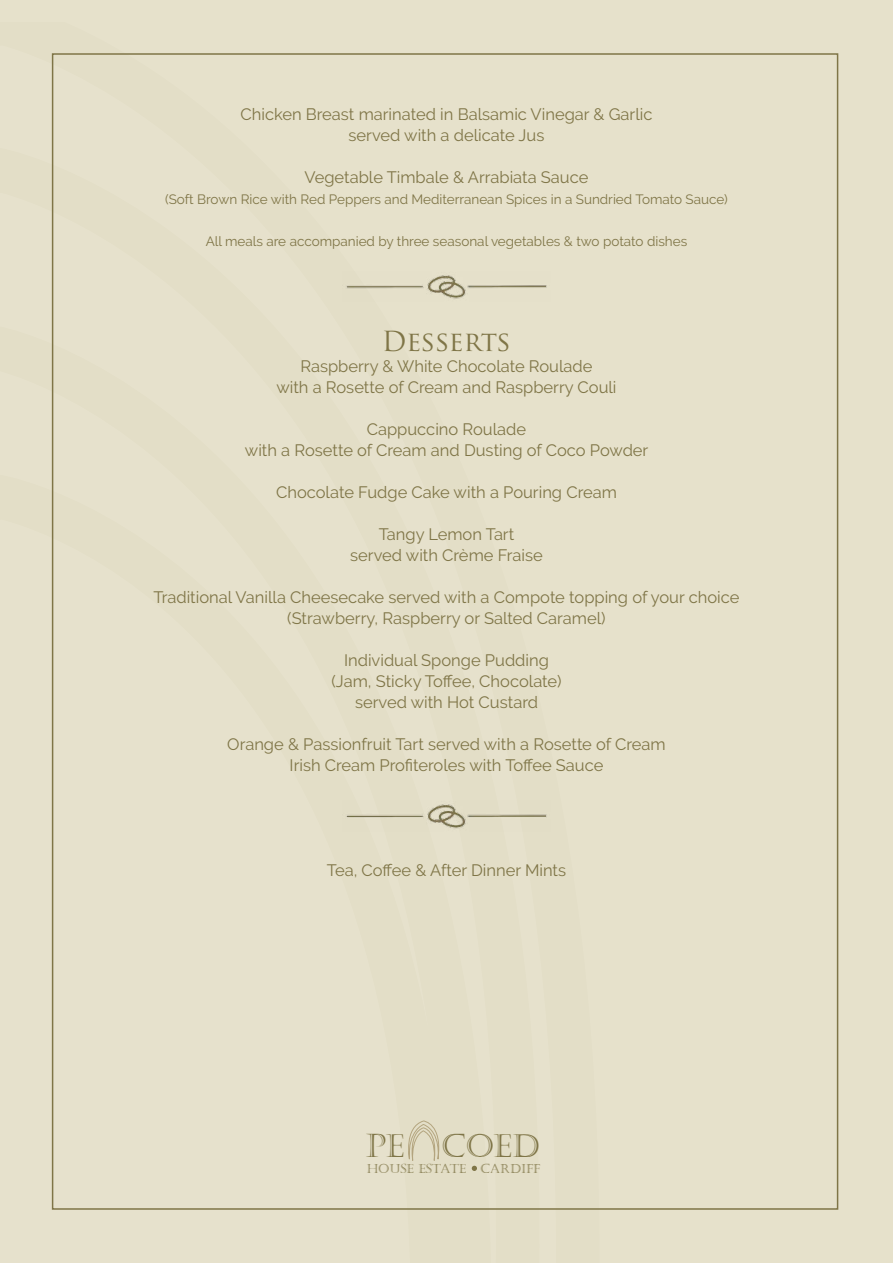
<style>
.page{position:relative;width:893px;height:1263px;background:#e6e1cb}
.page>*{position:absolute;margin:0;border:0;box-sizing:border-box;transform-origin:0 0}
.t1{font:32.25px "Castellar";color:#7f7547}
.t2{font:27px "Trajan Pro";letter-spacing:-.01em;color:#7f7547}
.t3{font:16.5px/21px "Raleway";color:#7f7547;text-align:center}
.t4{font:13.5px "Raleway";color:#7f7547}
.t5{font:12.75px "Castellar";color:#7f7547}
</style>
<div class="page">
<img style="left:346px;top:804px;width:201px;height:25px">
<img style="left:346px;top:275px;width:201px;height:24px">
<svg style="left:472px;top:1166px;width:5px;height:5px"></svg>
<svg style="left:408px;top:1121px;width:32px;height:40px"></svg>
<p class="t3" style="left:240px;top:103px;width:414px">Chicken Breast marinated in Balsamic Vinegar &amp; Garlic served with a delicate Jus</p>
<p class="t3" style="left:305px;top:166px;width:285px">Vegetable Timbale &amp; Arrabiata Sauce</p>
<p class="t4" style="left:165px;top:191px;width:564px">(Soft Brown Rice with Red Peppers and Mediterranean Spices in a Sundried Tomato Sauce)</p>
<p class="t4" style="left:206px;top:233px;width:483px">All meals are accompanied by three seasonal vegetables &amp; two potato dishes</p>
<h2 class="t2" style="left:382px;top:324px;width:131px">Desserts</h2>
<p class="t3" style="left:276px;top:355px;width:342px">Raspberry &amp; White Chocolate Roulade<br>with a Rosette of Cream and Raspberry Couli</p>
<p class="t3" style="left:245px;top:418px;width:405px">Cappuccino Roulade<br>with a Rosette of Cream and Dusting of Coco Powder</p>
<p class="t3" style="left:276px;top:481px;width:342px">Chocolate Fudge Cake with a Pouring Cream</p>
<p class="t3" style="left:350px;top:523px;width:194px">Tangy Lemon Tart<br>served with Crème Fraise</p>
<p class="t3" style="left:153px;top:586px;width:587px">Traditional Vanilla Cheesecake served with a Compote topping of your choice (Strawberry, Raspberry or Salted Caramel)</p>
<p class="t3" style="left:332px;top:649px;width:231px">Individual Sponge Pudding (Jam, Sticky Toffee, Chocolate) served with Hot Custard</p>
<p class="t3" style="left:227px;top:733px;width:440px">Orange &amp; Passionfruit Tart served with a Rosette of Cream<br>Irish Cream Profiteroles with Toffee Sauce</p>
<p class="t3" style="left:327px;top:859px;width:241px">Tea, Coffee &amp; After Dinner Mints</p>
<h1 class="t1" style="left:366px;top:1127px;width:176px">PE COED</h1>
<p class="t5" style="left:367px;top:1161px;width:175px">HOUSE ESTATE CARDIFF</p>
</div>
